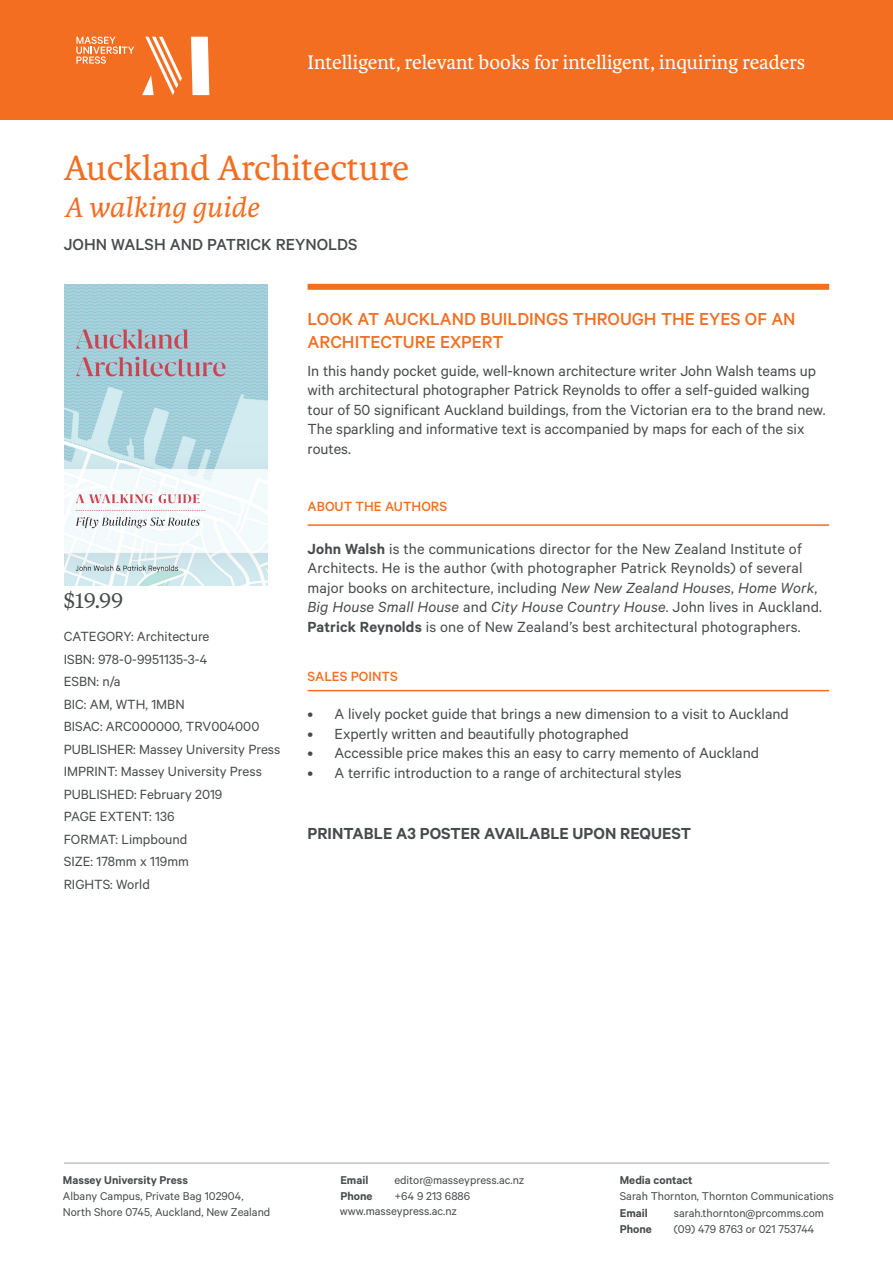
<style>
.page{position:relative;width:893px;height:1263px;background:#fff}
.page>*{position:absolute;margin:0;border:0;box-sizing:border-box;transform-origin:0 0}
.t1{font:37.5px "Karmina";color:#f36e21}
.t2{font:italic 30px "Karmina";color:#f36e21}
.t3{font:21px "Karmina";color:#fff}
.t4{font:21px "Tiempos Text";color:#474b4c}
.t5{font:500 19.5px/22.5px "Calibre";color:#f36e21}
.t6{font:600 18px "Calibre";color:#474b4c}
.t7{font:500 18px "Calibre";color:#474b4c}
.t8{font:16.5px/19.5px "Calibre";color:#474b4c}
.t9{font:15px/22.5px "Calibre";color:#474b4c}
.t10{font:500 15px "Calibre";color:#f36e21}
.Business_cards{font:12.75px/15.8px "Calibre";color:#474b4c}
.Business_cards-2{font:600 12.75px "Calibre";color:#474b4c}
.s1{font-weight:600}
.s2{font-style:italic}
</style>
<div class="page">
<hr style="left:64px;top:1163px;width:765px;height:1px;background:#474b4c">
<div style="left:308px;top:284px;width:521px;height:6px;background:#f36e21"></div>
<hr style="left:308px;top:524px;width:521px;height:2px;background:#f36e21">
<hr style="left:308px;top:690px;width:521px;height:1px;background:#f36e21">
<div style="left:0;top:0;width:893px;height:119px;background:#f36e21"></div>
<svg style="left:191px;top:37px;width:18px;height:58px"></svg>
<svg style="left:142px;top:37px;width:40px;height:58px"></svg>
<svg style="left:76px;top:37px;width:58px;height:27px"></svg>
<img style="left:64px;top:285px;width:204px;height:301px">
<p class="t3" style="left:308px;top:51px;width:499px">Intelligent, relevant books for intelligent, inquiring readers</p>
<p class="t1" style="left:64px;top:147px;width:347px">Auckland Architecture</p>
<p class="t2" style="left:64px;top:191px;width:196px">A walking guide</p>
<p class="t7" style="left:64px;top:234px;width:295px">JOHN WALSH AND PATRICK REYNOLDS</p>
<p class="t4" style="left:64px;top:587px;width:61px">$19.99</p>
<p class="t9" style="left:64px;top:625px;width:147px">CATEGORY: Architecture</p>
<p class="t9" style="left:64px;top:647px;width:145px">ISBN: 978-0-9951135-3-4</p>
<p class="t9" style="left:64px;top:670px;width:58px">ESBN: n/a</p>
<p class="t9" style="left:64px;top:692px;width:123px">BIC: AM, WTH, 1MBN</p>
<p class="t9" style="left:64px;top:715px;width:197px">BISAC: ARC000000, TRV004000</p>
<p class="t9" style="left:64px;top:737px;width:218px">PUBLISHER: Massey University Press<br>IMPRINT: Massey University Press</p>
<p class="t9" style="left:64px;top:782px;width:160px">PUBLISHED: February 2019</p>
<p class="t9" style="left:64px;top:805px;width:112px">PAGE EXTENT: 136</p>
<p class="t9" style="left:64px;top:827px;width:125px">FORMAT: Limpbound</p>
<p class="t9" style="left:64px;top:850px;width:127px">SIZE: 178mm x 119mm</p>
<p class="t9" style="left:64px;top:872px;width:88px">RIGHTS: World</p>
<p class="t5" style="left:308px;top:307px;width:489px">LOOK AT AUCKLAND BUILDINGS THROUGH THE EYES OF AN<br>ARCHITECTURE EXPERT</p>
<p class="t8" style="left:308px;top:360px;width:520px">In this handy pocket guide, well-known architecture writer John Walsh teams up with architectural photographer Patrick Reynolds to offer a self-guided walking tour of 50 significant Auckland buildings, from the Victorian era to the brand new.<br>The sparkling and informative text is accompanied by maps for each of the six routes.</p>
<p class="t10" style="left:308px;top:498px;width:141px">ABOUT THE AUTHORS</p>
<p class="t8" style="left:308px;top:538px;width:516px"><span class="s1">John Walsh</span> is the communications director for the New Zealand Institute of Architects. He is the author (with photographer Patrick Reynolds) of several major books on architecture, including <span class="s2">New New Zealand Houses</span>, <span class="s2">Home Work</span>, <span class="s2">Big House Small House</span> and <span class="s2">City House Country House</span>. John lives in Auckland.<br><span class="s1">Patrick Reynolds</span> is one of New Zealand’s best architectural photographers.</p>
<p class="t10" style="left:308px;top:667px;width:92px">SALES POINTS</p>
<p class="t8" style="left:308px;top:704px;width:483px">• A lively pocket guide that brings a new dimension to a visit to Auckland</p>
<p class="t8" style="left:308px;top:723px;width:323px">• Expertly written and beautifully photographed</p>
<p class="t8" style="left:308px;top:743px;width:453px">• Accessible price makes this an easy to carry memento of Auckland</p>
<p class="t8" style="left:308px;top:762px;width:375px">• A terrific introduction to a range of architectural styles</p>
<p class="t6" style="left:308px;top:823px;width:385px">PRINTABLE A3 POSTER AVAILABLE UPON REQUEST</p>
<p class="Business_cards-2" style="left:63px;top:1172px;width:127px">Massey University Press</p>
<p class="Business_cards" style="left:63px;top:1187px;width:209px">Albany Campus, Private Bag 102904,<br>North Shore 0745, Auckland, New Zealand</p>
<p class="Business_cards-2" style="left:340px;top:1172px;width:29px">Email</p>
<p class="Business_cards" style="left:394px;top:1172px;width:132px">editor@masseypress.ac.nz</p>
<p class="Business_cards-2" style="left:340px;top:1188px;width:34px">Phone</p>
<p class="Business_cards" style="left:394px;top:1187px;width:77px">+64 9 213 6886</p>
<p class="Business_cards" style="left:340px;top:1203px;width:119px">www.masseypress.ac.nz</p>
<p class="Business_cards-2" style="left:620px;top:1172px;width:74px">Media contact</p>
<p class="Business_cards" style="left:620px;top:1187px;width:215px">Sarah Thornton, Thornton Communications</p>
<p class="Business_cards-2" style="left:620px;top:1206px;width:29px">Email</p>
<p class="Business_cards" style="left:674px;top:1205px;width:152px">sarah.thornton@prcomms.com</p>
<p class="Business_cards-2" style="left:620px;top:1222px;width:34px">Phone</p>
<p class="Business_cards" style="left:674px;top:1221px;width:142px">(09) 479 8763 or 021 753744</p>
</div>
